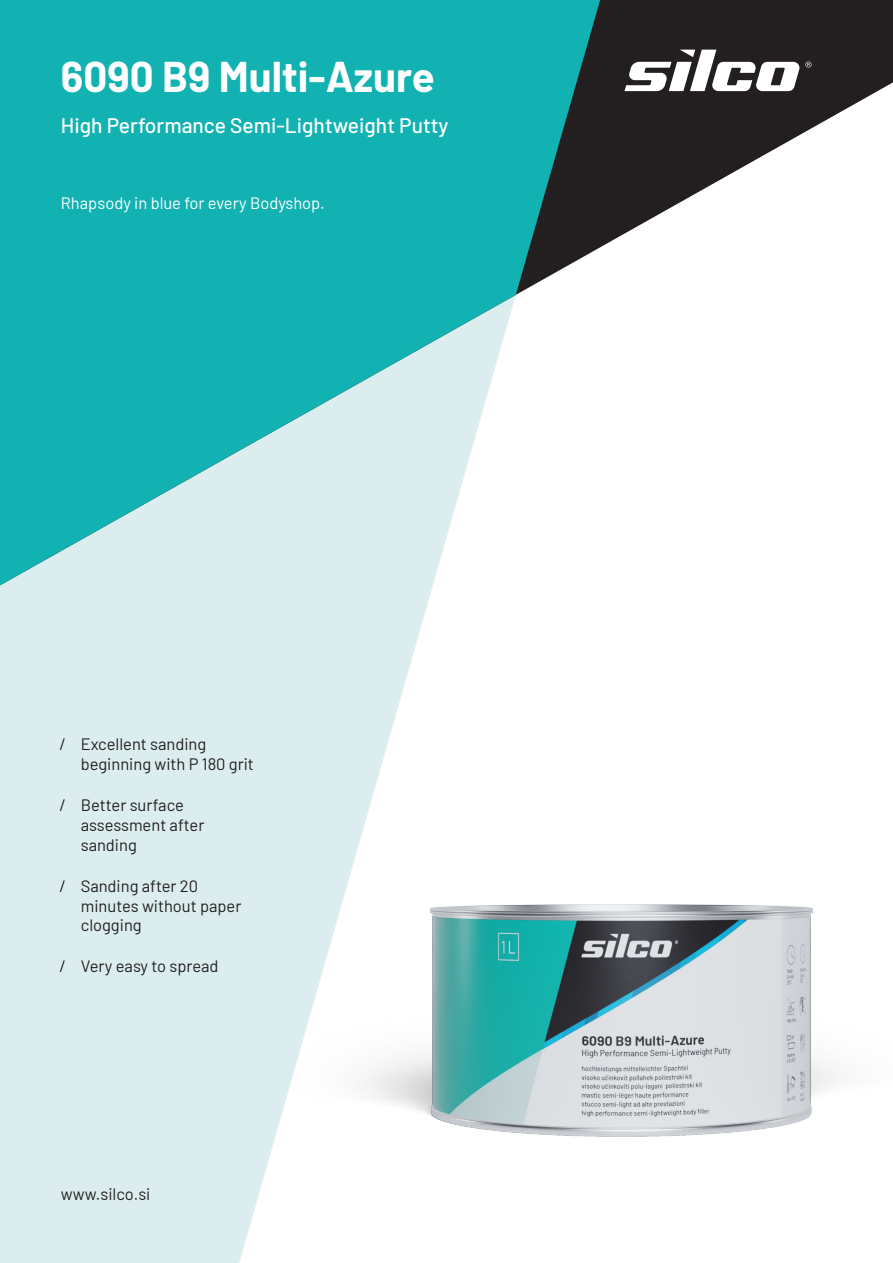
<style>
.page{position:relative;width:893px;height:1263px;background:#fff}
.page>*{position:absolute;margin:0;border:0;box-sizing:border-box;transform-origin:0 0}
.t1{font:700 42px "Barlow";color:#fff}
.t2{font:500 21px "Barlow";color:#fff}
.t3{font:16.5px/19.8px "Barlow";color:#231f20}
.t4{font:16.5px "Barlow";color:#fff}
</style>
<div class="page">
<div style="left:0;top:649px;width:179px;height:614px;background:#dbedee"></div>
<div style="left:618px;top:0;width:275px;height:89px;background:#231f20"></div>
<svg style="left:0;top:0;width:618px;height:649px;background:#2db7b7"></svg>
<svg style="left:624px;top:50px;width:187px;height:39px"></svg>
<img style="left:179px;top:89px;width:702px;height:1174px">
<p class="t1" style="left:61px;top:46px;width:375px">6090 B9 Multi-Azure</p>
<p class="t2" style="left:61px;top:110px;width:389px">High Performance Semi-Lightweight Putty</p>
<p class="t4" style="left:61px;top:191px;width:265px">Rhapsody in blue for every Bodyshop.</p>
<p class="t3" style="left:81px;top:733px;width:175px;text-indent:-21px">/ Excellent sanding beginning with P 180 grit</p>
<p class="t3" style="left:81px;top:794px;width:125px;text-indent:-21px">/ Better surface assessment after sanding</p>
<p class="t3" style="left:81px;top:875px;width:162px;text-indent:-21px">/ Sanding after 20 minutes without paper clogging</p>
<p class="t3" style="left:60px;top:955px;width:160px">/ Very easy to spread</p>
<p class="t3" style="left:61px;top:1183px;width:91px">www.silco.si</p>
</div>
